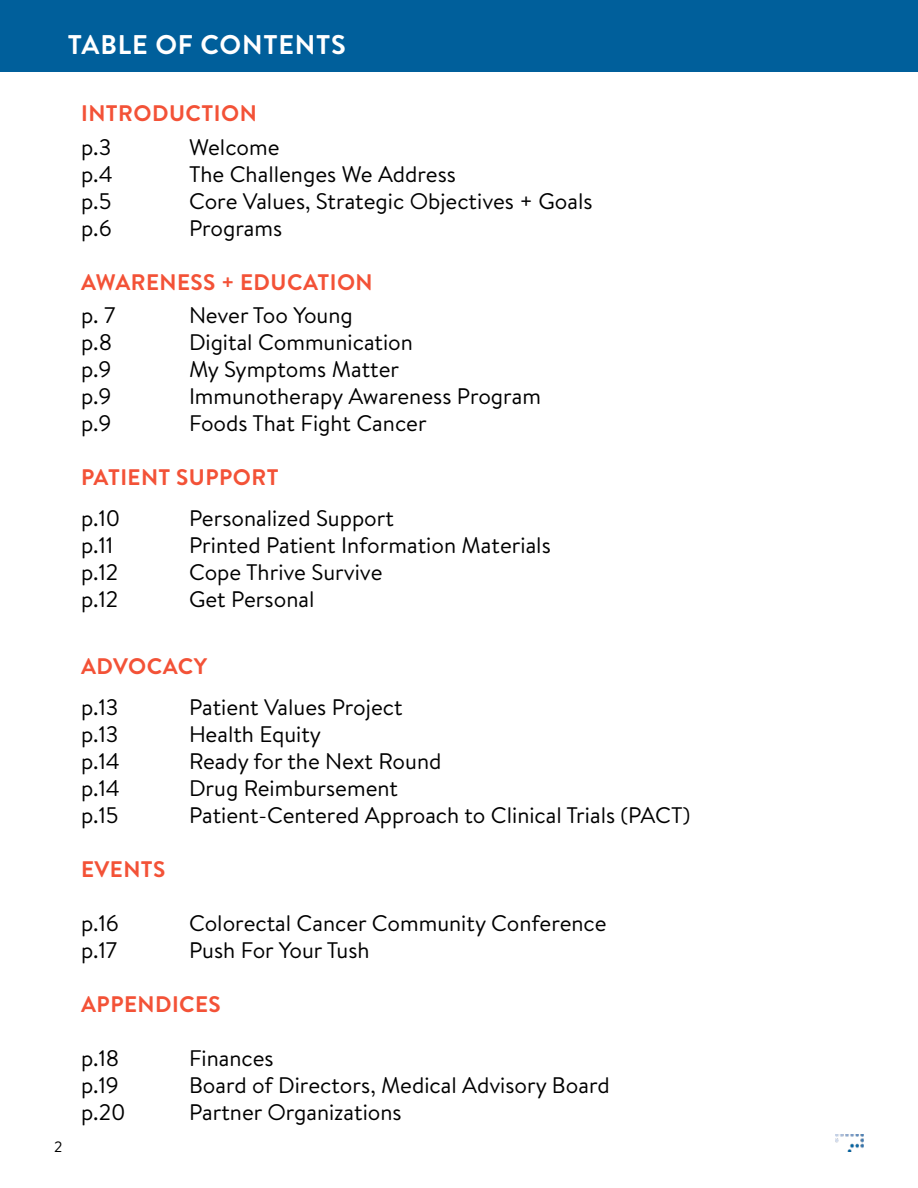
<style>
.page{position:relative;width:918px;height:1188px;background:#fff}
.page>*{position:absolute;margin:0;border:0;box-sizing:border-box;transform-origin:0 0}
.t1{font:700 27px "Brandon Text";letter-spacing:.03em;color:#fff}
.t2{font:22.5px "Brandon Text";color:#000}
.t3{font:700 22.5px "Brandon Text";letter-spacing:.02em;color:#f35237}
.t4{font:15px "Brandon Text";color:#000}
</style>
<div class="page">
<div style="left:0;top:0;width:918px;height:71px;background:#005f9b"></div>
<img style="left:836px;top:1134px;width:28px;height:18px">
<p class="t1" style="left:68px;top:33px;width:280px">TABLE OF CONTENTS</p>
<p class="t3" style="left:81px;top:104px;width:177px">INTRODUCTION</p>
<p class="t2" style="left:81px;top:137px;width:32px">p.3</p>
<p class="t2" style="left:189px;top:137px;width:92px">Welcome</p>
<p class="t2" style="left:81px;top:164px;width:33px">p.4</p>
<p class="t2" style="left:189px;top:164px;width:268px">The Challenges We Address</p>
<p class="t2" style="left:81px;top:191px;width:32px">p.5</p>
<p class="t2" style="left:189px;top:191px;width:405px">Core Values, Strategic Objectives + Goals</p>
<p class="t2" style="left:81px;top:218px;width:32px">p.6</p>
<p class="t2" style="left:189px;top:218px;width:95px">Programs</p>
<p class="t3" style="left:81px;top:272px;width:293px">AWARENESS + EDUCATION</p>
<p class="t2" style="left:81px;top:306px;width:36px">p. 7</p>
<p class="t2" style="left:189px;top:306px;width:165px">Never Too Young</p>
<p class="t2" style="left:81px;top:333px;width:33px">p.8</p>
<p class="t2" style="left:189px;top:333px;width:226px">Digital Communication</p>
<p class="t2" style="left:81px;top:360px;width:32px">p.9</p>
<p class="t2" style="left:189px;top:360px;width:212px">My Symptoms Matter</p>
<p class="t2" style="left:81px;top:387px;width:32px">p.9</p>
<p class="t2" style="left:189px;top:387px;width:354px">Immunotherapy Awareness Program</p>
<p class="t2" style="left:81px;top:414px;width:32px">p.9</p>
<p class="t2" style="left:189px;top:414px;width:239px">Foods That Fight Cancer</p>
<p class="t3" style="left:81px;top:468px;width:199px">PATIENT SUPPORT</p>
<p class="t2" style="left:81px;top:509px;width:41px">p.10</p>
<p class="t2" style="left:189px;top:509px;width:207px">Personalized Support</p>
<p class="t2" style="left:81px;top:536px;width:34px">p.11</p>
<p class="t2" style="left:189px;top:536px;width:363px">Printed Patient Information Materials</p>
<p class="t2" style="left:81px;top:563px;width:39px">p.12</p>
<p class="t2" style="left:189px;top:563px;width:195px">Cope Thrive Survive</p>
<p class="t2" style="left:81px;top:590px;width:39px">p.12</p>
<p class="t2" style="left:189px;top:590px;width:127px">Get Personal</p>
<p class="t4" style="left:54px;top:1141px;width:10px">2</p>
<p class="t3" style="left:81px;top:657px;width:128px">ADVOCACY</p>
<p class="t2" style="left:81px;top:698px;width:39px">p.13</p>
<p class="t2" style="left:189px;top:698px;width:215px">Patient Values Project</p>
<p class="t2" style="left:81px;top:725px;width:39px">p.13</p>
<p class="t2" style="left:189px;top:725px;width:134px">Health Equity</p>
<p class="t2" style="left:81px;top:752px;width:41px">p.14</p>
<p class="t2" style="left:189px;top:752px;width:254px">Ready for the Next Round</p>
<p class="t2" style="left:81px;top:779px;width:41px">p.14</p>
<p class="t2" style="left:189px;top:779px;width:211px">Drug Reimbursement</p>
<p class="t2" style="left:81px;top:806px;width:39px">p.15</p>
<p class="t2" style="left:189px;top:806px;width:503px">Patient-Centered Approach to Clinical Trials (PACT)</p>
<p class="t3" style="left:81px;top:860px;width:86px">EVENTS</p>
<p class="t2" style="left:81px;top:914px;width:39px">p.16</p>
<p class="t2" style="left:189px;top:914px;width:419px">Colorectal Cancer Community Conference</p>
<p class="t2" style="left:81px;top:941px;width:38px">p.17</p>
<p class="t2" style="left:189px;top:941px;width:182px">Push For Your Tush</p>
<p class="t3" style="left:81px;top:995px;width:141px">APPENDICES</p>
<p class="t2" style="left:81px;top:1049px;width:40px">p.18</p>
<p class="t2" style="left:189px;top:1049px;width:86px">Finances</p>
<p class="t2" style="left:81px;top:1076px;width:40px">p.19</p>
<p class="t2" style="left:189px;top:1076px;width:422px">Board of Directors, Medical Advisory Board</p>
<p class="t2" style="left:81px;top:1103px;width:46px">p.20</p>
<p class="t2" style="left:189px;top:1103px;width:214px">Partner Organizations</p>
</div>
